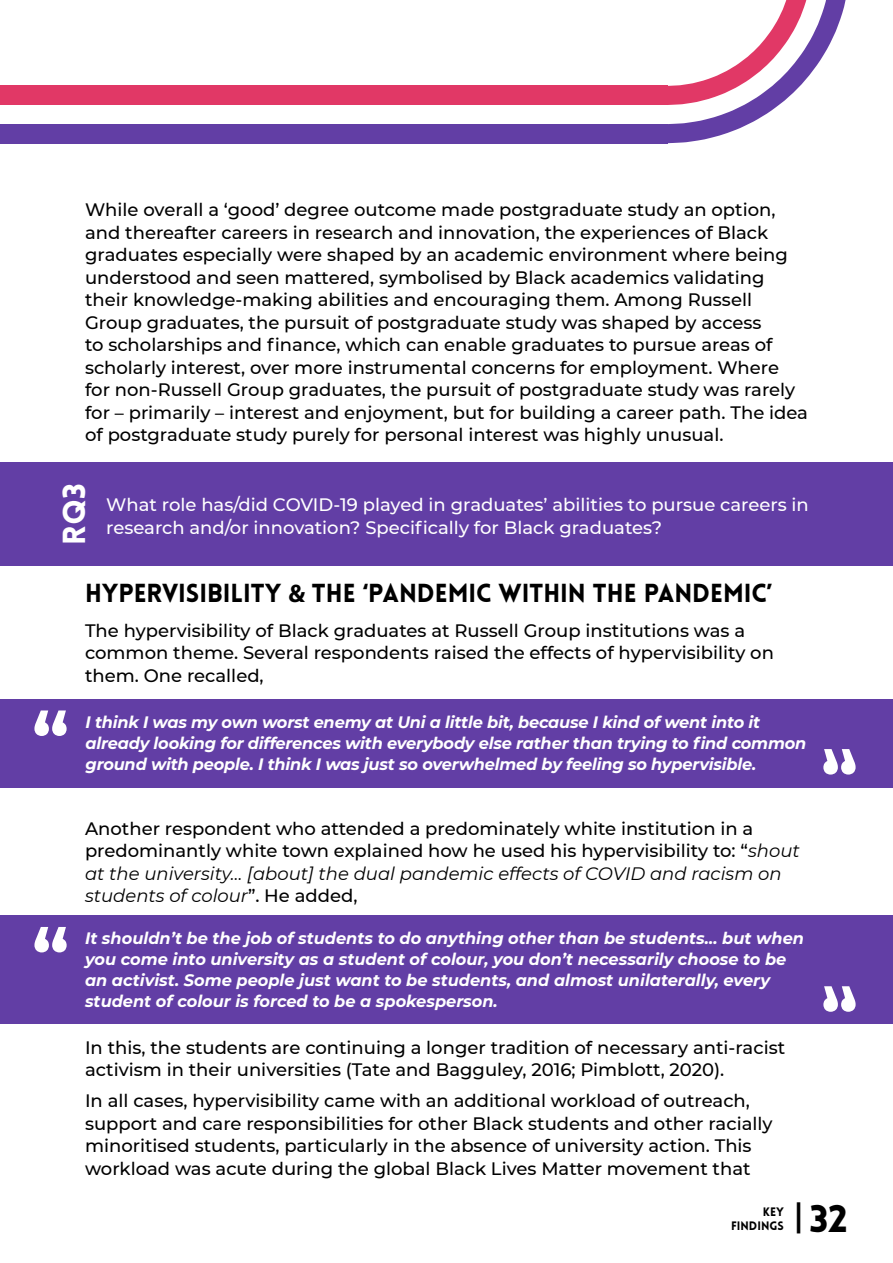
<style>
.page{position:relative;width:893px;height:1263px;background:#fff}
.page>*{position:absolute;margin:0;border:0;box-sizing:border-box;transform-origin:0 0}
.t1{font:900 37.5px "Lovelo";color:#000}
.t2{font:900 31.2px "Lovelo";color:#fff}
.t3{font:900 25.5px "Lovelo";color:#000}
.t4{font:500 18px/22.5px "Montserrat";color:#000}
.t5{font:500 18px/22.5px "Montserrat";color:#fff}
.t6{font:italic 700 16.5px/21px "Montserrat";letter-spacing:-.005em;color:#fff}
.t7{font:900 12px/14.4px "Lovelo";color:#000;text-align:right}
.s1{font-family:"Myriad Pro";font-weight:700}
.s2{font-weight:400;font-style:italic}
.s3{font-family:"Bebas Neue";font-weight:700}
</style>
<div class="page">
<div style="left:0;top:462px;width:893px;height:103px;background:#623ea5"></div>
<div style="left:0;top:699px;width:893px;height:88px;background:#623ea5"></div>
<svg style="left:34px;top:710px;width:33px;height:26px"></svg>
<svg style="left:823px;top:749px;width:33px;height:25px"></svg>
<svg style="left:667px;top:0;width:179px;height:143px"></svg>
<div style="left:0;top:124px;width:667px;height:19px;background:#623ea5"></div>
<div style="left:0;top:86px;width:667px;height:19px;background:#e13866"></div>
<div style="left:0;top:915px;width:893px;height:108px;background:#623ea5"></div>
<svg style="left:823px;top:986px;width:33px;height:26px"></svg>
<svg style="left:34px;top:927px;width:33px;height:25px"></svg>
<p class="t4" style="left:85px;top:198px;width:724px">While overall a ‘good’ degree outcome made postgraduate study an option, and thereafter careers in research and innovation, the experiences of Black graduates especially were shaped by an academic environment where being understood and seen mattered, symbolised by Black academics validating their knowledge-making abilities and encouraging them. Among Russell Group graduates, the pursuit of postgraduate study was shaped by access<br>to scholarships and finance, which can enable graduates to pursue areas of scholarly interest, over more instrumental concerns for employment. Where for non-Russell Group graduates, the pursuit of postgraduate study was rarely for – primarily – interest and enjoyment, but for building a career path. The idea of postgraduate study purely for personal interest was highly unusual.</p>
<h2 class="t2" style="left:55px;top:544px;width:62px;rotate:-90deg">RQ3</h2>
<p class="t5" style="left:106px;top:493px;width:704px">What role has/did COVID-19 played in graduates’ abilities to pursue careers in research and/or innovation? Specifically for Black graduates?</p>
<h3 class="t3" style="left:85px;top:577px;width:688px">HYPERVISIBILITY <span class="s1">&amp;</span> THE ‘PANDEMIC WITHIN THE PANDEMIC’</h3>
<p class="t4" style="left:85px;top:618px;width:690px">The hypervisibility of Black graduates at Russell Group institutions was a common theme. Several respondents raised the effects of hypervisibility on them. One recalled,</p>
<p class="t6" style="left:86px;top:710px;width:722px">I think I was my own worst enemy at Uni a little bit, because I kind of went into it already looking for differences with everybody else rather than trying to find common ground with people. I think I was just so overwhelmed by feeling so hypervisible.</p>
<p class="t4" style="left:85px;top:816px;width:716px">Another respondent who attended a predominately white institution in a predominantly white town explained how he used his hypervisibility to: “<span class="s2">shout at the university… [about] the dual pandemic effects of COVID and racism on students of colour</span>”. He added,</p>
<p class="t6" style="left:85px;top:926px;width:720px">It shouldn’t be the job of students to do anything other than be students… but when you come into university as a student of colour, you don’t necessarily choose to be an activist. Some people just want to be students, and almost unilaterally, every student of colour is forced to be a spokesperson.</p>
<p class="t4" style="left:85px;top:1035px;width:702px">In this, the students are continuing a longer tradition of necessary anti-racist activism in their universities (Tate and Bagguley, 2016; Pimblott, 2020).</p>
<p class="t4" style="left:85px;top:1089px;width:689px">In all cases, hypervisibility came with an additional workload of outreach, support and care responsibilities for other Black students and other racially minoritised students, particularly in the absence of university action. This workload was acute during the global Black Lives Matter movement that</p>
<p class="t7" style="left:731px;top:1205px;width:54px">KEY<br>FINDINGS</p>
<h1 class="t1" style="left:789px;top:1195px;width:60px"><span class="s3">|</span>32</h1>
</div>
